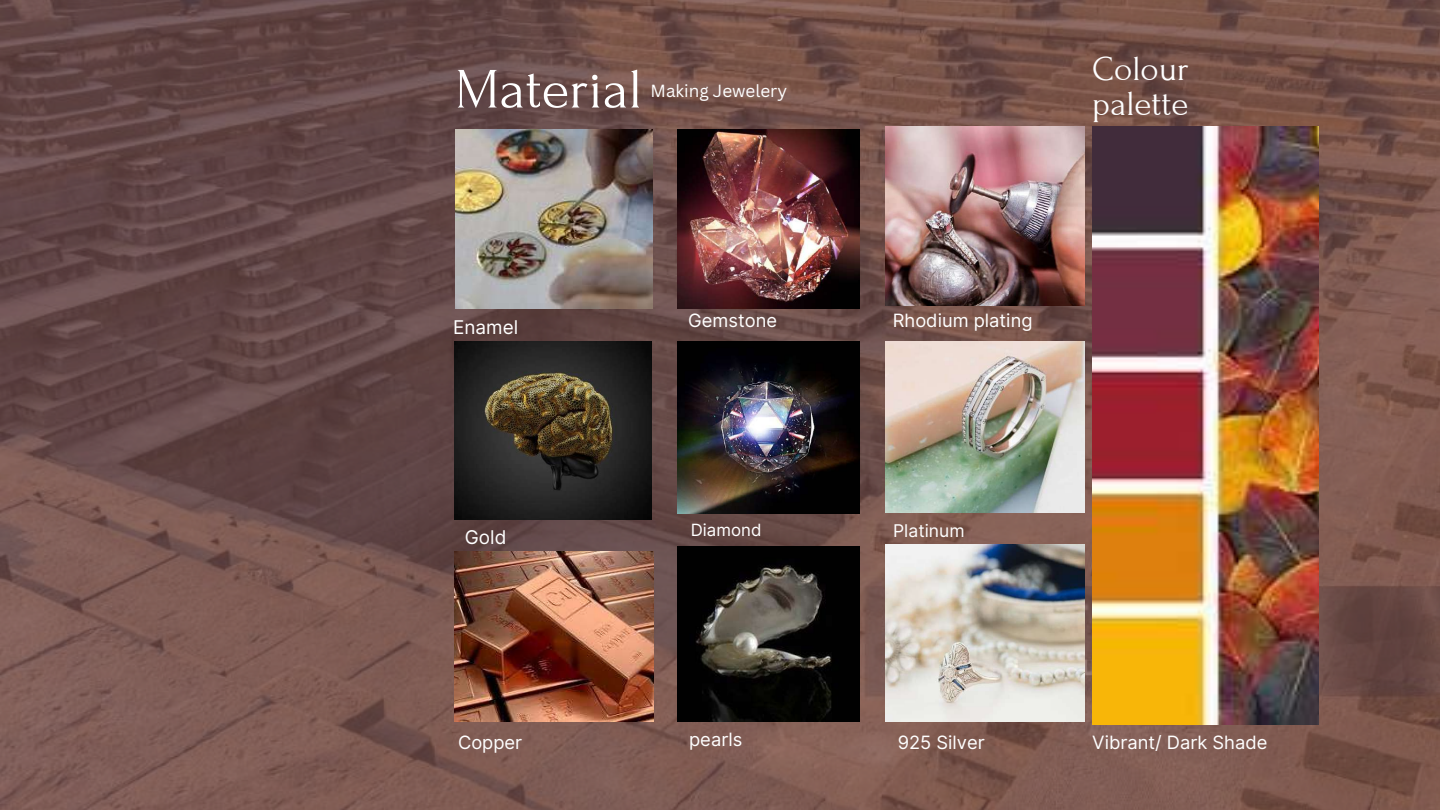
<style>
.page{position:relative;width:1440px;height:810px;background:#fff}
.page>*{position:absolute;margin:0;border:0;box-sizing:border-box;transform-origin:0 0}
.t1{font:56.9px "Forum";color:#fff}
.t2{font:35px/34.9px "Forum";color:#fff}
.t3{font:18.9px "Inter";color:#fff}
.t4{font:18.3px "Inter";color:#fff}
.t5{font:17.5px "Inter";color:#fff}
.t6{font:17.1px "Canva Sans";color:#fff}
.t7{font:16.9px "Inter";color:#fff}
</style>
<div class="page">
<img style="left:0;top:0;width:1440px;height:810px">
<img style="left:886px;top:545px;width:198px;height:176px">
<img style="left:677px;top:547px;width:182px;height:174px">
<img style="left:886px;top:127px;width:198px;height:178px">
<img style="left:677px;top:130px;width:182px;height:178px">
<img style="left:677px;top:341px;width:182px;height:173px">
<img style="left:886px;top:341px;width:198px;height:172px">
<img style="left:455px;top:341px;width:197px;height:179px">
<img style="left:455px;top:130px;width:198px;height:178px">
<img style="left:455px;top:552px;width:198px;height:169px">
<img style="left:1093px;top:127px;width:225px;height:597px">
<h1 class="t1" style="left:455px;top:59px;width:188px">Material</h1>
<p class="t6" style="left:651px;top:79px;width:138px">Making Jewelery</p>
<h2 class="t2" style="left:1092px;top:52px;width:98px">Colour palette</h2>
<p class="t3" style="left:453px;top:315px;width:67px">Enamel</p>
<p class="t4" style="left:688px;top:310px;width:90px">Gemstone</p>
<p class="t4" style="left:893px;top:309px;width:141px">Rhodium plating</p>
<p class="t3" style="left:465px;top:526px;width:43px">Gold</p>
<p class="t7" style="left:691px;top:520px;width:72px">Diamond</p>
<p class="t5" style="left:893px;top:520px;width:73px">Platinum</p>
<p class="t4" style="left:458px;top:731px;width:66px">Copper</p>
<p class="t4" style="left:689px;top:728px;width:55px">pearls</p>
<p class="t4" style="left:898px;top:731px;width:89px">925 Silver</p>
<p class="t4" style="left:1092px;top:731px;width:177px">Vibrant/ Dark Shade</p>
</div>
